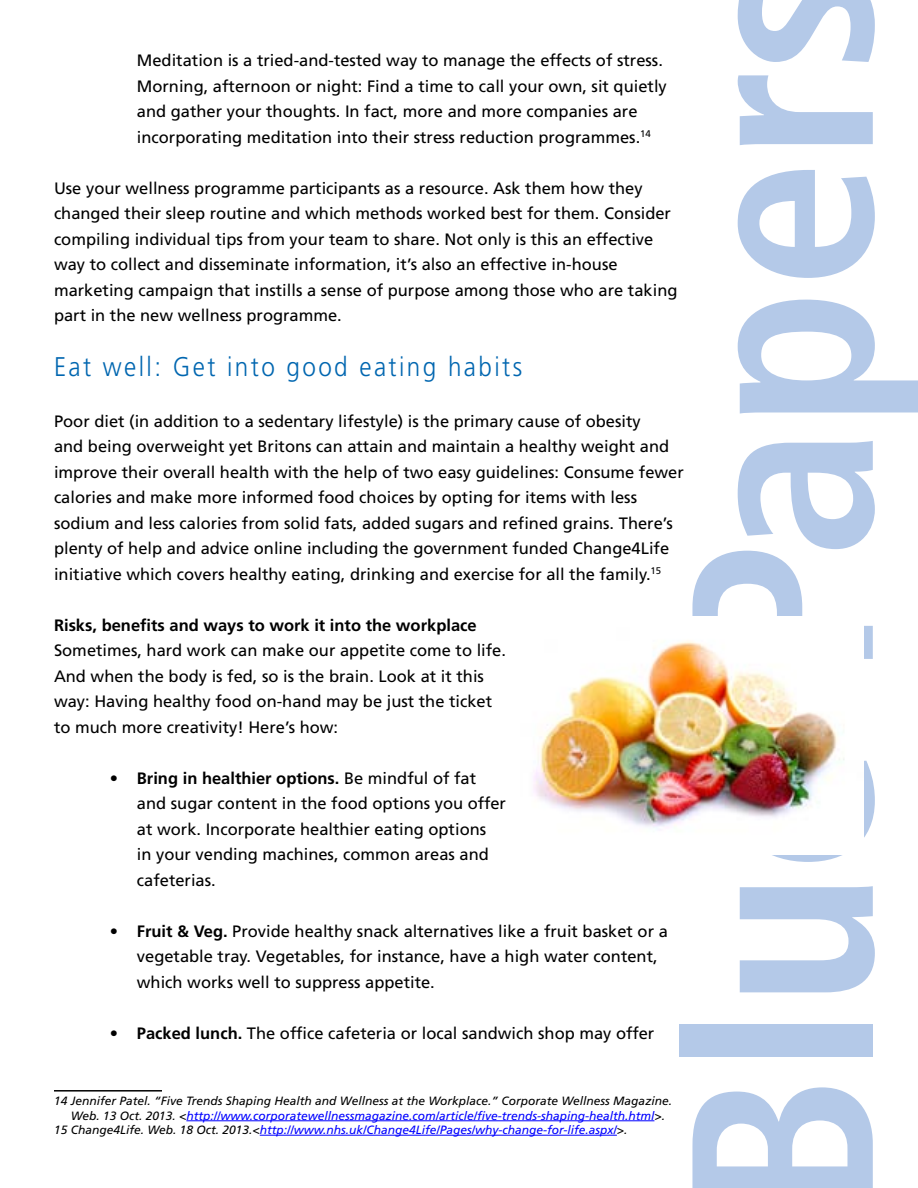
<style>
.page{position:relative;width:918px;height:1188px;background:#fff}
.page>*{position:absolute;margin:0;border:0;box-sizing:border-box;transform-origin:0 0}
.t1{font:300 27px "Frutiger LT Std";letter-spacing:.1em;color:#0066b0;scale:.9 1}
.t2{font:16.5px/25.5px "Frutiger LT Std";color:#000}
.t3{font:700 16.5px "Frutiger LT Std";color:#000}
.t4{font:italic 12px "Frutiger LT Std";color:#00f}
.t5{font:italic 12px "Frutiger LT Std";color:#000}
.s1{font-weight:700}
.s2{color:#000}
</style>
<div class="page">
<svg style="left:692px;top:1087px;width:181px;height:101px"></svg>
<div style="left:679px;top:1024px;width:194px;height:32px;background:#b4c9e8"></div>
<svg style="left:740px;top:886px;width:135px;height:106px"></svg>
<svg style="left:772px;top:760px;width:103px;height:102px"></svg>
<svg style="left:692px;top:441px;width:183px;height:218px"></svg>
<svg style="left:738px;top:300px;width:180px;height:114px"></svg>
<svg style="left:738px;top:170px;width:137px;height:108px"></svg>
<svg style="left:738px;top:75px;width:135px;height:70px"></svg>
<svg style="left:738px;top:0;width:137px;height:62px"></svg>
<hr style="left:54px;top:1090px;width:108px;height:2px;background:#000">
<hr style="left:186px;top:1120px;width:468px;height:1px;background:#00f">
<hr style="left:260px;top:1135px;width:357px;height:1px;background:#00f">
<img style="left:533px;top:617px;width:331px;height:237px">
<p class="t2" style="left:137px;top:48px;width:531px">Meditation is a tried-and-tested way to manage the effects of stress.<br>Morning, afternoon or night: Find a time to call your own, sit quietly and gather your thoughts. In fact, more and more companies are incorporating meditation into their stress reduction programmes.<sup>14</sup></p>
<p class="t2" style="left:54px;top:175px;width:625px">Use your wellness programme participants as a resource. Ask them how they changed their sleep routine and which methods worked best for them. Consider compiling individual tips from your team to share. Not only is this an effective way to collect and disseminate information, it’s also an effective in-house marketing campaign that instills a sense of purpose among those who are taking part in the new wellness programme.</p>
<h1 class="t1" style="left:54px;top:351px;width:522px">Eat well: Get into good eating habits</h1>
<p class="t2" style="left:54px;top:408px;width:631px">Poor diet (in addition to a sedentary lifestyle) is the primary cause of obesity<br>and being overweight yet Britons can attain and maintain a healthy weight and improve their overall health with the help of two easy guidelines: Consume fewer calories and make more informed food choices by opting for items with less sodium and less calories from solid fats, added sugars and refined grains. There’s plenty of help and advice online including the government funded Change4Life initiative which covers healthy eating, drinking and exercise for all the family.<sup>15</sup></p>
<p class="t3" style="left:54px;top:615px;width:424px">Risks, benefits and ways to work it into the workplace</p>
<p class="t2" style="left:54px;top:638px;width:454px">Sometimes, hard work can make our appetite come to life.<br>And when the body is fed, so is the brain. Look at it this way: Having healthy food on-hand may be just the ticket to much more creativity! Here’s how:</p>
<p class="t2" style="left:137px;top:765px;width:371px;text-indent:-27px"><span class="s1">• Bring in healthier options.</span> Be mindful of fat and sugar content in the food options you offer at work. Incorporate healthier eating options<br>in your vending machines, common areas and cafeterias.</p>
<p class="t2" style="left:137px;top:918px;width:532px;text-indent:-27px"><span class="s1">• Fruit &amp; Veg.</span> Provide healthy snack alternatives like a fruit basket or a vegetable tray. Vegetables, for instance, have a high water content, which works well to suppress appetite.</p>
<p class="t2" style="left:110px;top:1020px;width:546px"><span class="s1">• Packed lunch.</span> The office cafeteria or local sandwich shop may offer</p>
<p class="t5" style="left:54px;top:1094px;width:620px">14 Jennifer Patel. “Five Trends Shaping Health and Wellness at the Workplace.” Corporate Wellness Magazine.</p>
<p class="t4" style="left:71px;top:1108px;width:596px"><span class="s2">Web. 13 Oct. 2013. &lt;</span>http://www.corporatewellnessmagazine.com/article/five-trends-shaping-health.html<span class="s2">&gt;.</span></p>
<p class="t4" style="left:54px;top:1123px;width:575px"><span class="s2">15 Change4Life. Web. 18 Oct. 2013.&lt;</span>http://www.nhs.uk/Change4Life/Pages/why-change-for-life.aspx/<span class="s2">&gt;.</span></p>
</div>
